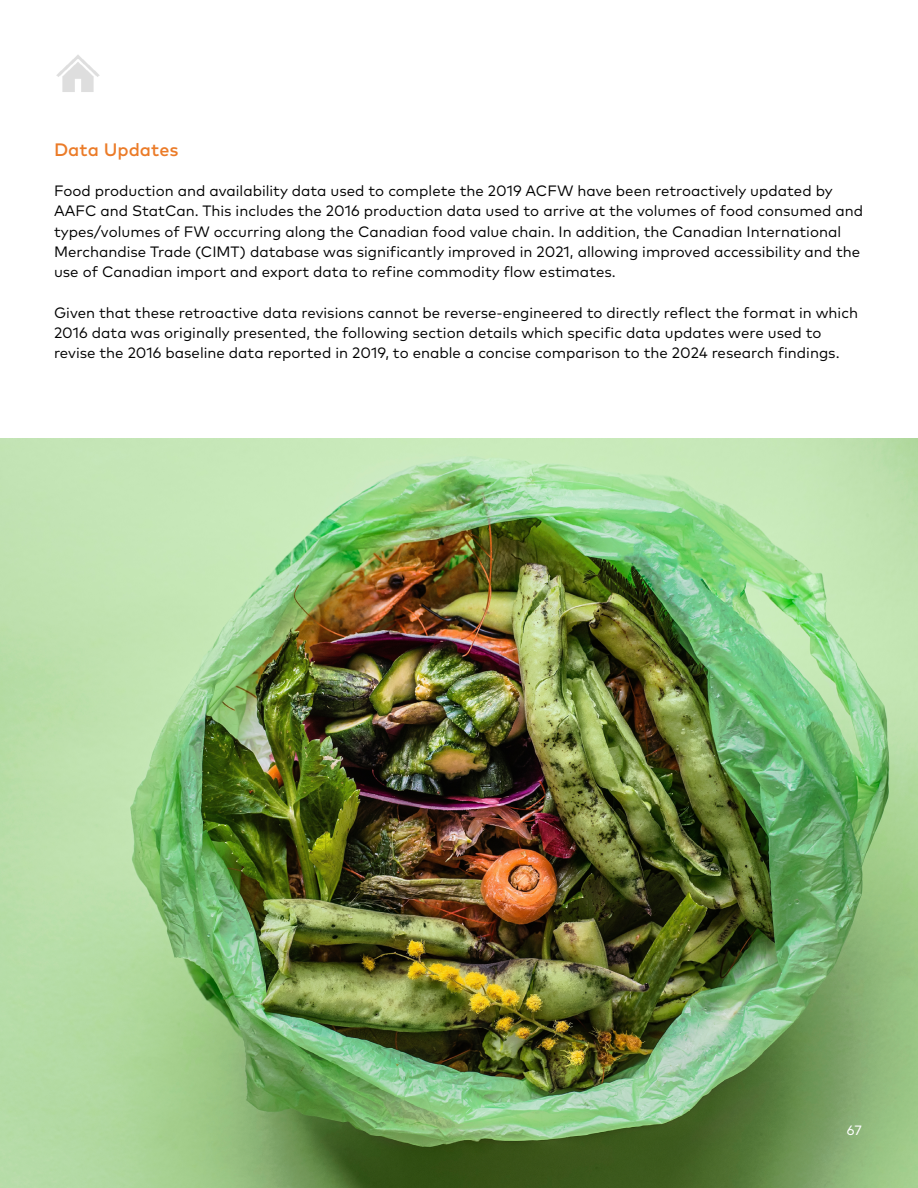
<style>
.page{position:relative;width:918px;height:1188px;background:#fff}
.page>*{position:absolute;margin:0;border:0;box-sizing:border-box;transform-origin:0 0}
.t1{font:500 18px "Mark Pro";color:#eb7b28}
.t2{font:15px/20.2px "Mark Pro";color:#000}
.t3{font:13.5px "Mark Pro";color:#fff}
</style>
<div class="page">
<img style="left:56px;top:55px;width:44px;height:37px">
<img style="left:0;top:439px;width:918px;height:749px">
<p class="t1" style="left:54px;top:136px;width:126px">Data Updates</p>
<p class="t2" style="left:54px;top:180px;width:811px">Food production and availability data used to complete the 2019 ACFW have been retroactively updated by AAFC and StatCan. This includes the 2016 production data used to arrive at the volumes of food consumed and types/volumes of FW occurring along the Canadian food value chain. In addition, the Canadian International Merchandise Trade (CIMT) database was significantly improved in 2021, allowing improved accessibility and the use of Canadian import and export data to refine commodity flow estimates.</p>
<p class="t2" style="left:54px;top:301px;width:806px">Given that these retroactive data revisions cannot be reverse-engineered to directly reflect the format in which<br>2016 data was originally presented, the following section details which specific data updates were used to revise the 2016 baseline data reported in 2019, to enable a concise comparison to the 2024 research findings.</p>
<p class="t3" style="left:847px;top:1120px;width:16px">67</p>
</div>
